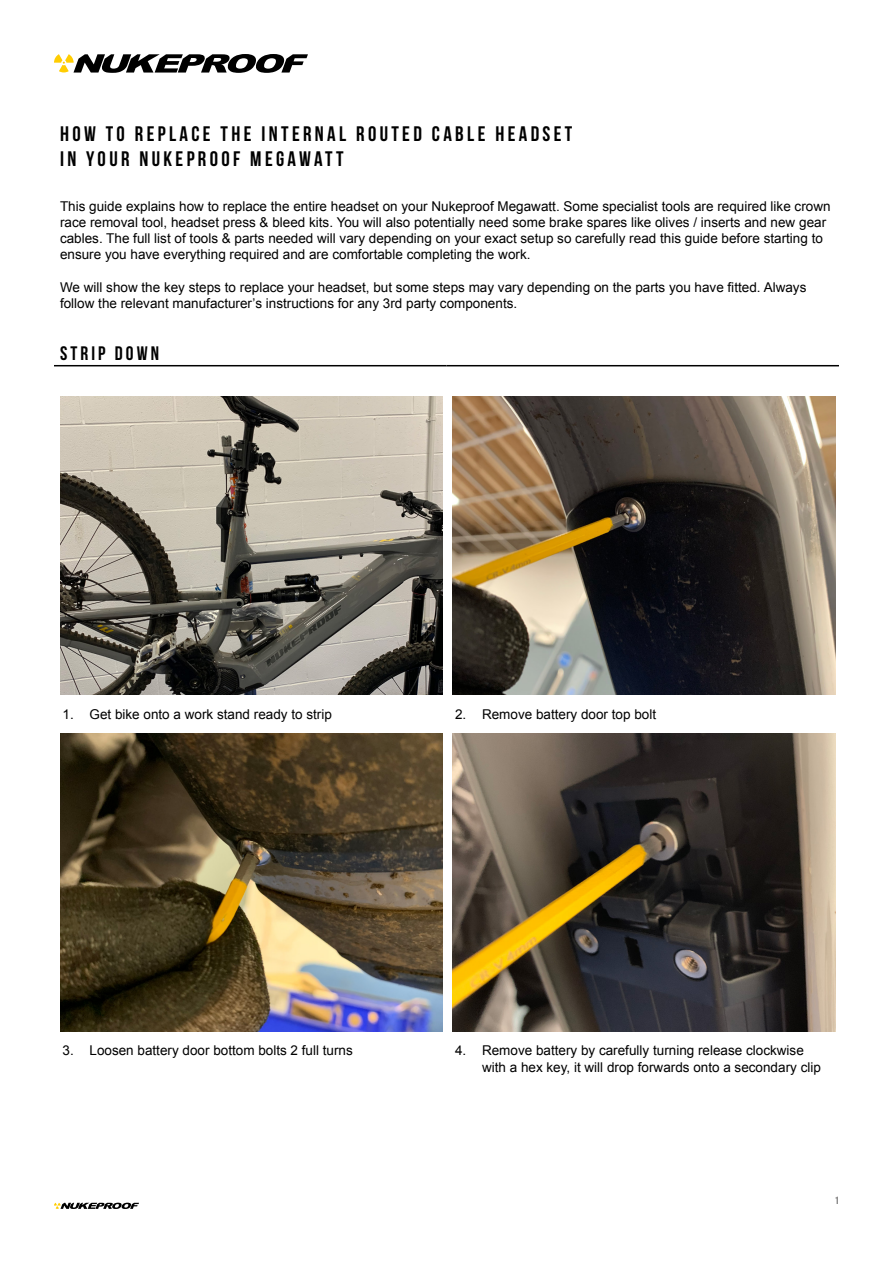
<style>
.page{position:relative;width:893px;height:1263px;background:#fff}
.page>*{position:absolute;margin:0;border:0;box-sizing:border-box;transform-origin:0 0}
.t1{font:700 21px/25.2px "Bebas Neue";letter-spacing:.16em;color:#000}
.t2{font:700 19.5px "Bebas Neue";letter-spacing:.16em;color:#000}
.t3{font:13.5px/16.2px "Arial";color:#000}
.t4{font:10.5px "Bebas Neue";color:#706f6f}
</style>
<div class="page">
<svg style="left:54px;top:1203px;width:85px;height:6px"></svg>
<hr style="left:54px;top:365px;width:392px;height:1px;background:#000">
<hr style="left:446px;top:365px;width:393px;height:1px;background:#000">
<img style="left:60px;top:397px;width:383px;height:297px">
<img style="left:452px;top:397px;width:383px;height:297px">
<img style="left:60px;top:733px;width:383px;height:298px">
<img style="left:452px;top:733px;width:383px;height:298px">
<svg style="left:54px;top:54px;width:254px;height:19px"></svg>
<h1 class="t1" style="left:60px;top:121px;width:514px">HOW TO REPLACE THE INTERNAL ROUTED CABLE HEADSET<br>IN YOUR NUKEPROOF MEGAWATT</h1>
<p class="t3" style="left:60px;top:198px;width:772px">This guide explains how to replace the entire headset on your Nukeproof Megawatt. Some specialist tools are required like crown race removal tool, headset press &amp; bleed kits. You will also potentially need some brake spares like olives / inserts and new gear cables. The full list of tools &amp; parts needed will vary depending on your exact setup so carefully read this guide before starting to ensure you have everything required and are comfortable completing the work.</p>
<p class="t3" style="left:60px;top:279px;width:748px">We will show the key steps to replace your headset, but some steps may vary depending on the parts you have fitted. Always follow the relevant manufacturer’s instructions for any 3rd party components.</p>
<h2 class="t2" style="left:60px;top:342px;width:101px">STRIP DOWN</h2>
<p class="t3" style="left:63px;top:706px;width:271px">1. Get bike onto a work stand ready to strip</p>
<p class="t3" style="left:455px;top:706px;width:203px">2. Remove battery door top bolt</p>
<p class="t3" style="left:63px;top:1043px;width:292px">3. Loosen battery door bottom bolts 2 full turns</p>
<p class="t3" style="left:482px;top:1043px;width:340px;text-indent:-27px">4. Remove battery by carefully turning release clockwise with a hex key, it will drop forwards onto a secondary clip</p>
<p class="t4" style="left:835px;top:1195px;width:6px">1</p>
</div>
